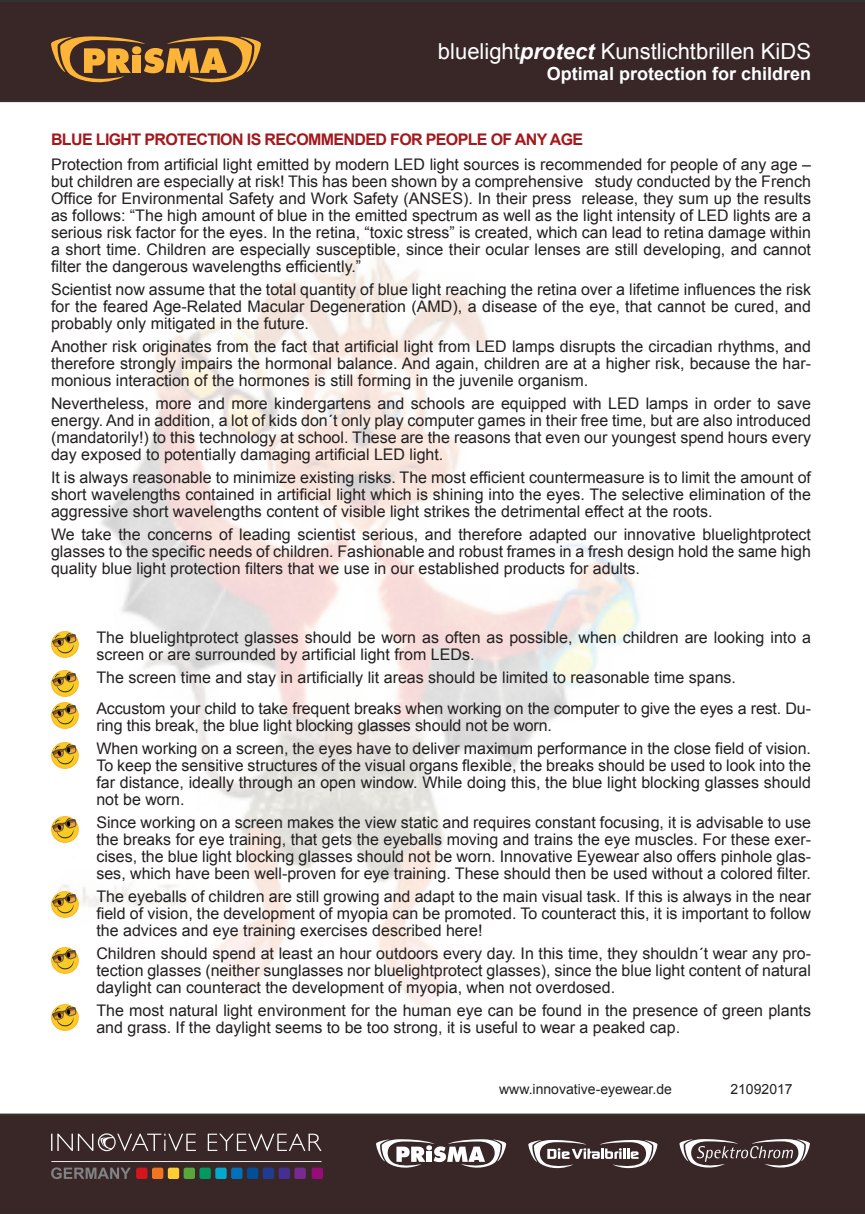
<style>
.page{position:relative;width:865px;height:1214px;background:#fff}
.page>*{position:absolute;margin:0;border:0;box-sizing:border-box;transform-origin:0 0}
.t1{font:22px "Arial";color:#fff}
.t2{font:700 18px "Arial";color:#fff}
.t3{font:16px/17px "Arial";color:#231f20;text-align:justify}
.t4{font:700 16px "Arial";letter-spacing:-.04em;color:#a3181c}
.t5{font:14px "Arial";color:#231f20}
.s1{font-weight:700;font-style:italic}
</style>
<div class="page">
<div style="left:0;top:0;width:865px;height:102px;background:#392728"></div>
<img style="left:51px;top:631px;width:28px;height:27px">
<img style="left:51px;top:670px;width:28px;height:27px">
<img style="left:51px;top:702px;width:28px;height:27px">
<img style="left:51px;top:742px;width:28px;height:27px">
<img style="left:51px;top:816px;width:28px;height:27px">
<img style="left:51px;top:889px;width:29px;height:29px">
<img style="left:51px;top:947px;width:28px;height:27px">
<img style="left:51px;top:1004px;width:28px;height:27px">
<div style="left:0;top:1113px;width:865px;height:100px;background:#392728"></div>
<svg style="left:51px;top:1160px;width:271px;height:1px"></svg>
<svg style="left:51px;top:1167px;width:80px;height:11px"></svg>
<div style="left:136px;top:1167px;width:11px;height:11px;background:#d1161e;border-radius:2px"></div>
<div style="left:152px;top:1167px;width:11px;height:11px;background:#f47521;border-radius:2px"></div>
<div style="left:168px;top:1167px;width:11px;height:11px;background:#fecd33;border-radius:2px"></div>
<div style="left:184px;top:1167px;width:11px;height:11px;background:#58a73d;border-radius:2px"></div>
<div style="left:199px;top:1167px;width:12px;height:11px;background:#00995f;border-radius:2px"></div>
<div style="left:215px;top:1167px;width:12px;height:11px;background:#00abcd;border-radius:2px"></div>
<div style="left:231px;top:1167px;width:11px;height:11px;background:#0072bc;border-radius:2px"></div>
<div style="left:247px;top:1167px;width:11px;height:11px;background:#014e99;border-radius:2px"></div>
<div style="left:263px;top:1167px;width:11px;height:11px;background:#1f3c91;border-radius:2px"></div>
<div style="left:278px;top:1167px;width:12px;height:11px;background:#452f92;border-radius:2px"></div>
<div style="left:294px;top:1167px;width:12px;height:11px;background:#792a91;border-radius:2px"></div>
<div style="left:312px;top:1167px;width:11px;height:11px;background:#970c76;border-radius:2px"></div>
<svg style="left:51px;top:1133px;width:270px;height:17px;background:#5d4e4f"></svg>
<svg style="left:376px;top:1139px;width:130px;height:28px"></svg>
<svg style="left:528px;top:1139px;width:129px;height:28px"></svg>
<svg style="left:679px;top:1138px;width:130px;height:29px;background:#6a5d5e"></svg>
<svg style="left:51px;top:36px;width:210px;height:46px;background:#8c632f"></svg>
<h1 class="t1" style="left:438px;top:36px;width:374px">bluelight<span class="s1">protect</span> Kunstlichtbrillen KiDS</h1>
<p class="t2" style="left:547px;top:62px;width:266px">Optimal protection for children</p>
<p class="t4" style="left:51px;top:129px;width:533px">BLUE LIGHT PROTECTION IS RECOMMENDED FOR PEOPLE OF ANY AGE</p>
<p class="t3" style="left:51px;top:156px;width:761px">Protection from artificial light emitted by modern LED light sources is recommended for people of any age – but children are especially at risk! This has been shown by a comprehensive study conducted by the French Office for Environmental Safety and Work Safety (ANSES). In their press release, they sum up the results as follows: “The high amount of blue in the emitted spectrum as well as the light intensity of LED lights are a serious risk factor for the eyes. In the retina, “toxic stress” is created, which can lead to retina damage within a short time. Children are especially susceptible, since their ocular lenses are still developing, and cannot filter the dangerous wavelengths efficiently.”</p>
<p class="t3" style="left:51px;top:281px;width:761px">Scientist now assume that the total quantity of blue light reaching the retina over a lifetime influences the risk for the feared Age-Related Macular Degeneration (AMD), a disease of the eye, that cannot be cured, and probably only mitigated in the future.</p>
<p class="t3" style="left:51px;top:338px;width:761px">Another risk originates from the fact that artificial light from LED lamps disrupts the circadian rhythms, and therefore strongly impairs the hormonal balance. And again, children are at a higher risk, because the har&shy;monious interaction of the hormones is still forming in the juvenile organism.</p>
<p class="t3" style="left:51px;top:395px;width:761px">Nevertheless, more and more kindergartens and schools are equipped with LED lamps in order to save energy. And in addition, a lot of kids don´t only play computer games in their free time, but are also introduced (mandatorily!) to this technology at school. These are the reasons that even our youngest spend hours every day exposed to potentially damaging artificial LED light.</p>
<p class="t3" style="left:51px;top:469px;width:761px">It is always reasonable to minimize existing risks. The most efficient countermeasure is to limit the amount of short wavelengths contained in artificial light which is shining into the eyes. The selective elimination of the aggressive short wavelengths content of visible light strikes the detrimental effect at the roots.</p>
<p class="t3" style="left:51px;top:526px;width:761px">We take the concerns of leading scientist serious, and therefore adapted our innovative bluelightprotect glasses to the specific needs of children. Fashionable and robust frames in a fresh design hold the same high quality blue light protection filters that we use in our established products for adults.</p>
<p class="t3" style="left:96px;top:629px;width:716px">The bluelightprotect glasses should be worn as often as possible, when children are looking into a screen or are surrounded by artificial light from LEDs.</p>
<p class="t3" style="left:96px;top:662px;width:716px;line-height:31px">The screen time and stay in artificially lit areas should be limited to reasonable time spans.<br>Accustom your child to take frequent breaks when working on the computer to give the eyes a rest. Du-</p>
<p class="t3" style="left:96px;top:714px;width:716px;line-height:23px">ring this break, the blue light blocking glasses should not be worn.<br>When working on a screen, the eyes have to deliver maximum performance in the close field of vision.</p>
<p class="t3" style="left:96px;top:757px;width:716px">To keep the sensitive structures of the visual organs flexible, the breaks should be used to look into the far distance, ideally through an open window. While doing this, the blue light blocking glasses should not be worn.</p>
<p class="t3" style="left:96px;top:814px;width:716px">Since working on a screen makes the view static and requires constant focusing, it is advisable to use the breaks for eye training, that gets the eyeballs moving and trains the eye muscles. For these exer&shy;cises, the blue light blocking glasses should not be worn. Innovative Eyewear also offers pinhole glas&shy;ses, which have been well-proven for eye training. These should then be used without a colored filter.</p>
<p class="t3" style="left:96px;top:888px;width:716px">The eyeballs of children are still growing and adapt to the main visual task. If this is always in the near field of vision, the development of myopia can be promoted. To counteract this, it is important to follow the advices and eye training exercises described here!</p>
<p class="t3" style="left:96px;top:945px;width:716px">Children should spend at least an hour outdoors every day. In this time, they shouldn´t wear any pro&shy;tection glasses (neither sunglasses nor bluelightprotect glasses), since the blue light content of natural daylight can counteract the development of myopia, when not overdosed.</p>
<p class="t3" style="left:96px;top:1002px;width:716px">The most natural light environment for the human eye can be found in the presence of green plants and grass. If the daylight seems to be too strong, it is useful to wear a peaked cap.</p>
<p class="t5" style="left:499px;top:1079px;width:174px">www.innovative-eyewear.de</p>
<p class="t5" style="left:730px;top:1079px;width:64px">21092017</p>
</div>
